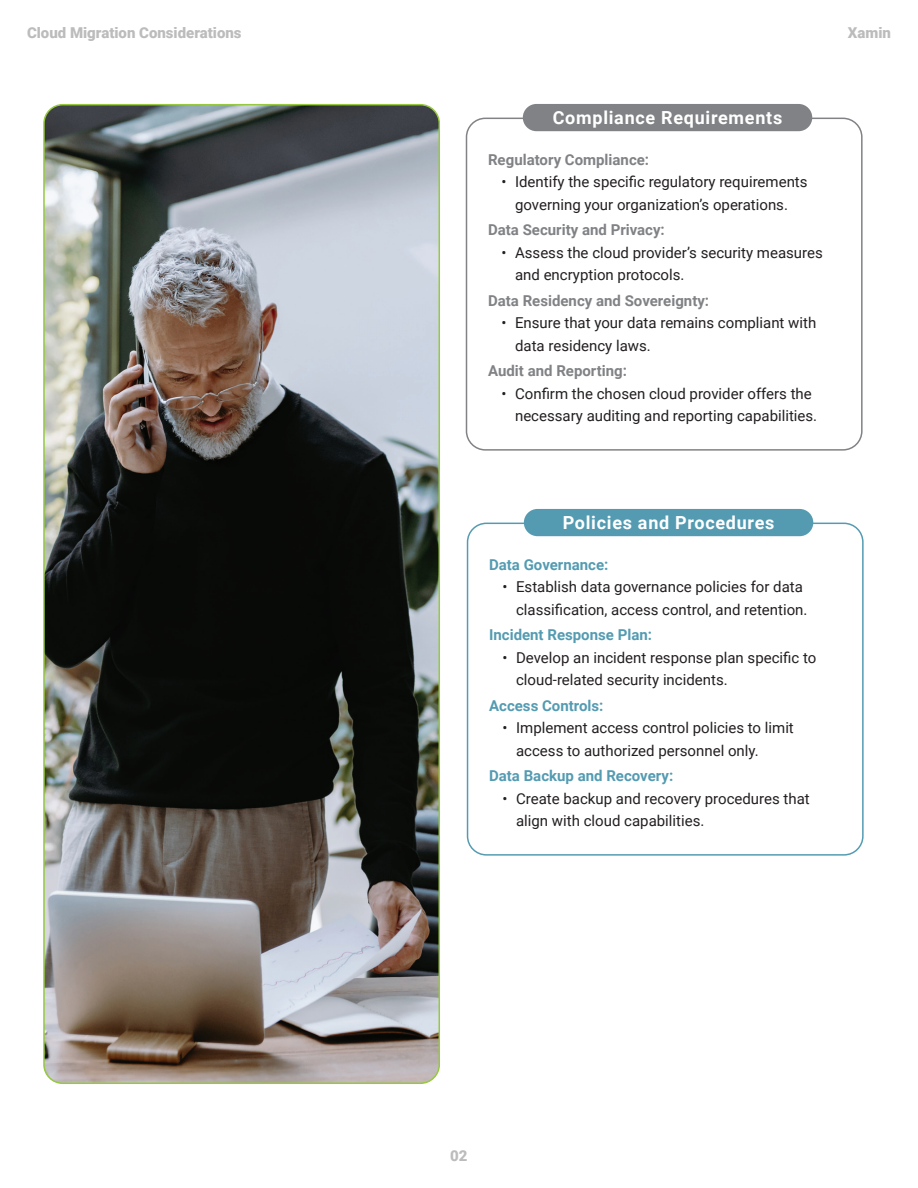
<style>
.page{position:relative;width:918px;height:1188px;background:#fff}
.page>*{position:absolute;margin:0;border:0;box-sizing:border-box;transform-origin:0 0}
.t1{font:700 18px "Roboto";letter-spacing:.04em;color:#fff}
.t2{font:15px/22.5px "Roboto";color:#231f20}
.t3{font:700 15px "Roboto";color:#808285}
.t4{font:700 15px "Roboto";color:#549bb2}
.t5{font:900 15px "Roboto";color:#797878}
</style>
<div class="page">
<div style="left:466px;top:118px;width:397px;height:333px;border:2px solid #808285;border-radius:19px"></div>
<div style="left:523px;top:104px;width:289px;height:27px;background:#808285;border-radius:14px"></div>
<div style="left:467px;top:523px;width:397px;height:333px;border:2px solid #549bb2;border-radius:19px"></div>
<div style="left:524px;top:509px;width:289px;height:27px;background:#549bb2;border-radius:14px"></div>
<img style="left:46px;top:107px;width:391px;height:974px">
<div style="left:43px;top:104px;width:397px;height:980px;border:2px solid #96c93e;border-radius:19px"></div>
<p class="t5" style="left:27px;top:22px;width:216px">Cloud Migration Considerations</p>
<p class="t5" style="left:848px;top:22px;width:45px">Xamin</p>
<p class="t1" style="left:553px;top:105px;width:231px">Compliance Requirements</p>
<p class="t3" style="left:488px;top:149px;width:163px">Regulatory Compliance:</p>
<p class="t2" style="left:502px;top:170px;width:308px;text-align:center">• Identify the specific regulatory requirements governing your organization’s operations.</p>
<p class="t3" style="left:488px;top:220px;width:178px">Data Security and Privacy:</p>
<p class="t2" style="left:515px;top:241px;width:309px;text-indent:-14px">• Assess the cloud provider’s security measures and encryption protocols.</p>
<p class="t3" style="left:488px;top:290px;width:223px">Data Residency and Sovereignty:</p>
<p class="t2" style="left:515px;top:311px;width:303px;text-indent:-14px">• Ensure that your data remains compliant with data residency laws.</p>
<p class="t3" style="left:488px;top:361px;width:140px">Audit and Reporting:</p>
<p class="t2" style="left:515px;top:382px;width:304px;text-indent:-14px">• Confirm the chosen cloud provider offers the necessary auditing and reporting capabilities.</p>
<p class="t1" style="left:563px;top:510px;width:213px">Policies and Procedures</p>
<p class="t4" style="left:489px;top:554px;width:121px">Data Governance:</p>
<p class="t2" style="left:516px;top:575px;width:293px;text-indent:-14px">• Establish data governance policies for data classification, access control, and retention.</p>
<p class="t4" style="left:489px;top:625px;width:164px">Incident Response Plan:</p>
<p class="t2" style="left:516px;top:646px;width:302px;text-indent:-14px">• Develop an incident response plan specific to cloud-related security incidents.</p>
<p class="t4" style="left:489px;top:695px;width:116px">Access Controls:</p>
<p class="t2" style="left:516px;top:716px;width:279px;text-indent:-14px">• Implement access control policies to limit access to authorized personnel only.</p>
<p class="t4" style="left:489px;top:766px;width:186px">Data Backup and Recovery:</p>
<p class="t2" style="left:516px;top:787px;width:295px;text-indent:-14px">• Create backup and recovery procedures that align with cloud capabilities.</p>
<p class="t5" style="left:450px;top:1145px;width:19px">02</p>
</div>
